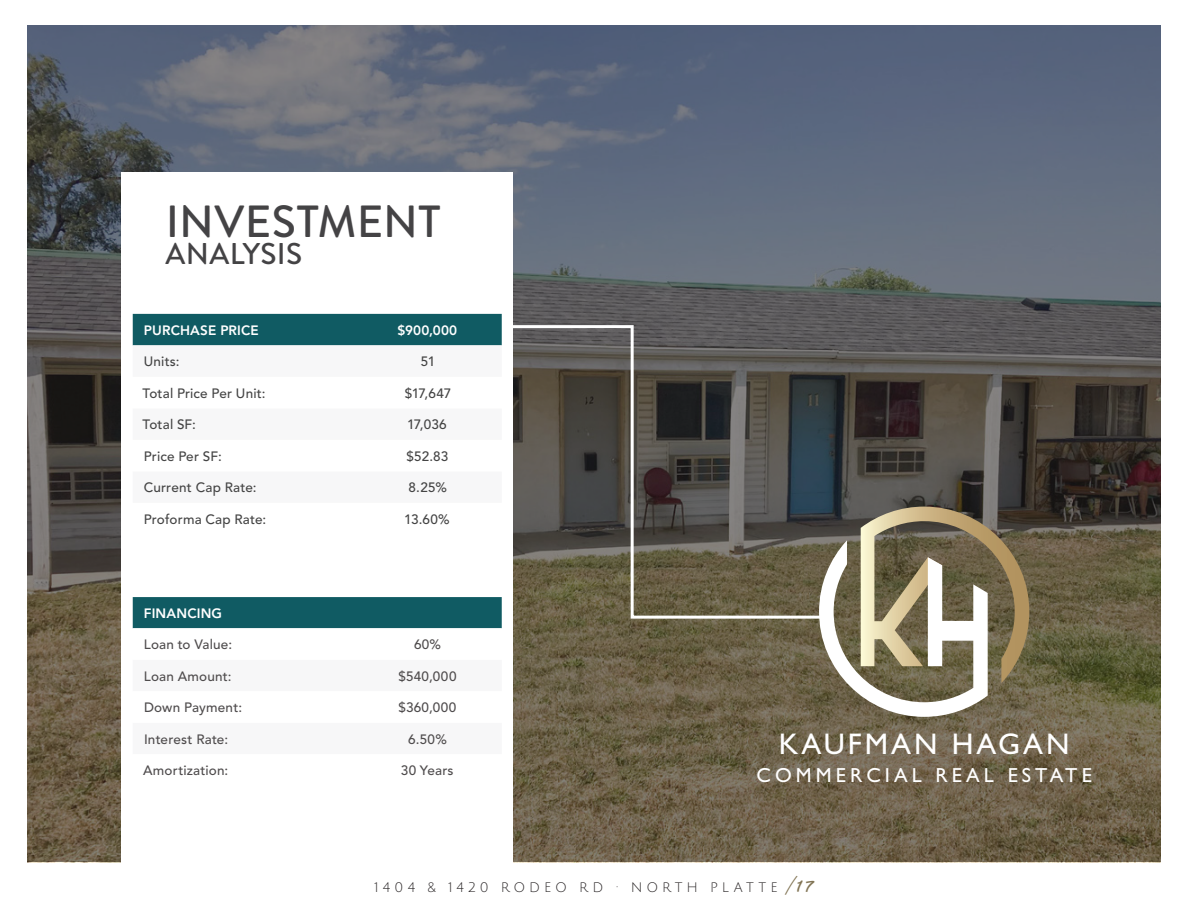
<style>
.page{position:relative;width:1188px;height:918px;background:#fff}
.page>*{position:absolute;margin:0;border:0;box-sizing:border-box;transform-origin:0 0}
.Heading{font:500 45px "Brandon Grotesque";letter-spacing:.005em;color:#444345}
.Heading-2{font:500 30px "Brandon Grotesque";letter-spacing:.01em;color:#444345}
.t1{font:29.85px "Gill Sans";letter-spacing:.1em;color:#fff}
.t2{font:20.4px "Gill Sans";letter-spacing:.2em;color:#fff}
.Body_bold{font:500 13.5px "Avenir LT Pro";letter-spacing:.01em;color:#444}
.Body_bold-2{font:500 13.5px "Avenir LT Pro";letter-spacing:.015em;color:#4f4c4d}
.t3{font:13.5px "Julius Sans One";letter-spacing:.285em;color:#231f20}
.Page_Header{font:800 13.5px "Avenir LT Pro";letter-spacing:.01em;color:#fff}
.s1{font-family:"Marck Script";font-size:22.5px;color:#817454}
</style>
<div class="page">
<img style="left:27px;top:25px;width:1134px;height:837px">
<svg style="left:819px;top:507px;width:210px;height:210px"></svg>
<svg style="left:513px;top:324px;width:311px;height:296px;background:#57544c"></svg>
<div style="left:122px;top:172px;width:391px;height:694px;background:#fff"></div>
<div style="left:133px;top:314px;width:369px;height:31px;background:#105b63"></div>
<div style="left:133px;top:597px;width:369px;height:32px;background:#105b63"></div>
<p class="Heading" style="left:166px;top:191px;width:276px">INVESTMENT</p>
<p class="Heading-2" style="left:166px;top:233px;width:138px">ANALYSIS</p>
<p class="Page_Header" style="left:144px;top:322px;width:116px">PURCHASE PRICE</p>
<p class="Page_Header" style="left:398px;top:322px;width:61px">$900,000</p>
<p class="Body_bold" style="left:144px;top:354px;width:37px">Units:</p>
<p class="Body_bold" style="left:421px;top:354px;width:16px">51</p>
<p class="Body_bold" style="left:143px;top:385px;width:125px">Total Price Per Unit:</p>
<p class="Body_bold" style="left:405px;top:385px;width:48px">$17,647</p>
<p class="Body_bold" style="left:143px;top:417px;width:55px">Total SF:</p>
<p class="Body_bold" style="left:407px;top:417px;width:41px">17,036</p>
<p class="Body_bold" style="left:144px;top:448px;width:79px">Price Per SF:</p>
<p class="Body_bold" style="left:407px;top:448px;width:43px">$52.83</p>
<p class="Body_bold" style="left:144px;top:480px;width:114px">Current Cap Rate:</p>
<p class="Body_bold" style="left:409px;top:480px;width:40px">8.25%</p>
<p class="Body_bold" style="left:144px;top:511px;width:124px">Proforma Cap Rate:</p>
<p class="Body_bold" style="left:404px;top:511px;width:47px">13.60%</p>
<p class="Page_Header" style="left:144px;top:605px;width:80px">FINANCING</p>
<p class="Body_bold-2" style="left:144px;top:637px;width:90px">Loan to Value:</p>
<p class="Body_bold-2" style="left:414px;top:637px;width:29px">60%</p>
<p class="Body_bold-2" style="left:144px;top:668px;width:89px">Loan Amount:</p>
<p class="Body_bold-2" style="left:398px;top:668px;width:60px">$540,000</p>
<p class="Body_bold-2" style="left:144px;top:700px;width:100px">Down Payment:</p>
<p class="Body_bold-2" style="left:398px;top:700px;width:60px">$360,000</p>
<p class="Body_bold-2" style="left:144px;top:731px;width:86px">Interest Rate:</p>
<p class="Body_bold-2" style="left:408px;top:731px;width:40px">6.50%</p>
<p class="Body_bold-2" style="left:143px;top:763px;width:87px">Amortization:</p>
<p class="Body_bold-2" style="left:401px;top:763px;width:54px">30 Years</p>
<p class="t1" style="left:779px;top:726px;width:292px">KAUFMAN HAGAN</p>
<p class="t2" style="left:757px;top:764px;width:337px">COMMERCIAL REAL ESTATE</p>
<p class="t3" style="left:375px;top:881px;width:440px">1404 &amp; 1420 RODEO RD · NORTH PLATTE <span class="s1">/17</span></p>
</div>
